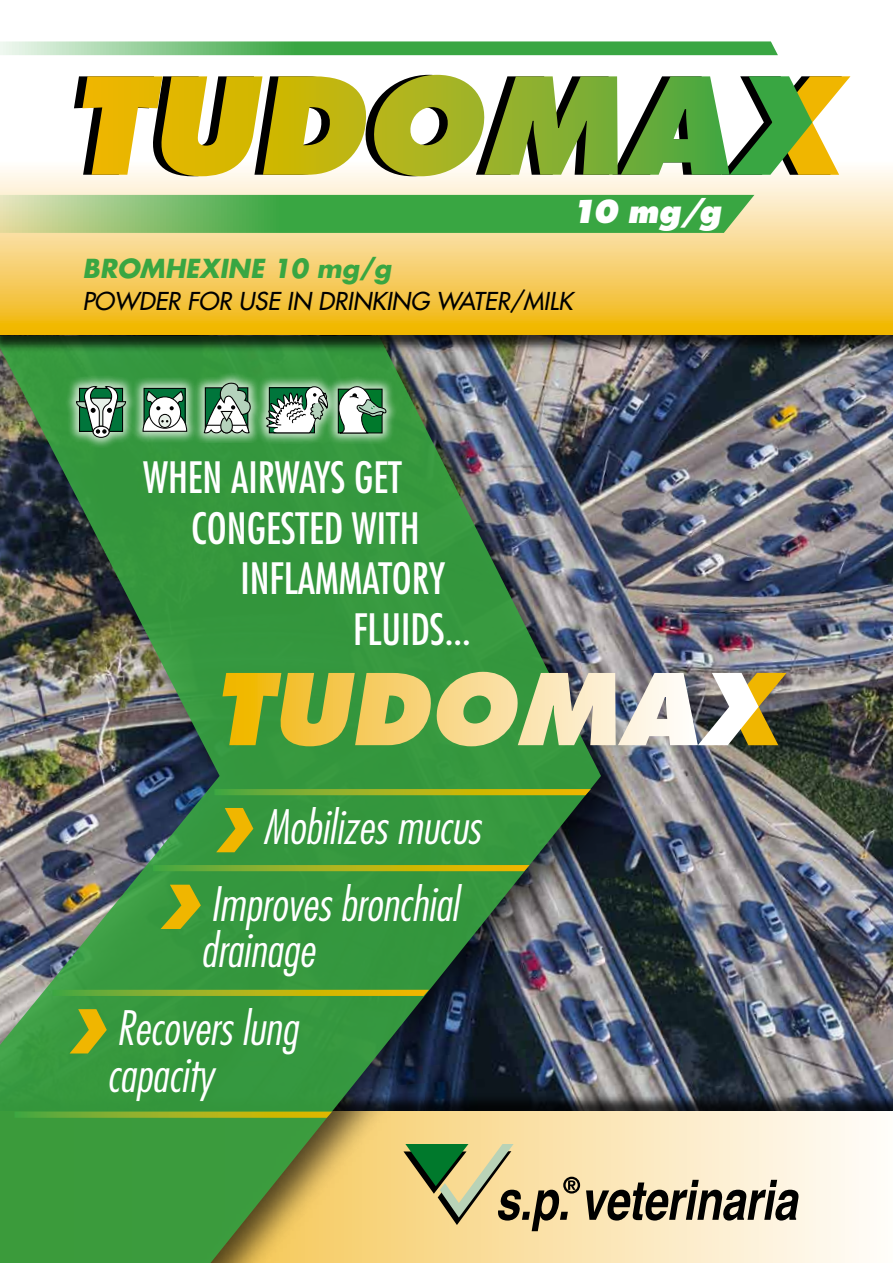
<style>
.page{position:relative;width:893px;height:1263px;background:#fff}
.page>*{position:absolute;margin:0;border:0;box-sizing:border-box;transform-origin:0 0}
.t1{font:italic 300 condensed 46.2px/76.7px "Futura";color:#fff}
.t2{font:condensed 42px "Futura";color:#fff}
.t3{font:italic 800 30.9px "Futura";color:#fff}
.t4{font:italic 700 25.5px "Futura";color:#39a642}
.t5{font:italic 24px "Futura";color:#000}
</style>
<div class="page">
<img style="left:632px;top:353px;width:261px;height:740px">
<div style="left:0;top:1093px;width:893px;height:170px;background:#000;opacity:.75"></div>
<svg style="left:632px;top:1111px;width:261px;height:152px"></svg>
<div style="left:0;top:319px;width:632px;height:944px;background:#000;opacity:.75"></div>
<img style="left:0;top:353px;width:601px;height:910px">
<div style="left:0;top:0;width:893px;height:353px;background:#000;opacity:.75"></div>
<svg style="left:0;top:0;width:893px;height:334px"></svg>
<svg style="left:216px;top:808px;width:37px;height:44px"></svg>
<svg style="left:161px;top:885px;width:40px;height:44px"></svg>
<svg style="left:70px;top:1009px;width:37px;height:44px"></svg>
<svg style="left:222px;top:672px;width:565px;height:74px"></svg>
<svg style="left:586px;top:1180px;width:214px;height:40px"></svg>
<svg style="left:403px;top:1144px;width:177px;height:87px"></svg>
<svg style="left:214px;top:789px;width:377px;height:6px"></svg>
<svg style="left:153px;top:865px;width:377px;height:6px"></svg>
<svg style="left:52px;top:990px;width:377px;height:6px"></svg>
<svg style="left:15px;top:1111px;width:317px;height:7px"></svg>
<svg style="left:82px;top:75px;width:648px;height:101px"></svg>
<svg style="left:721px;top:76px;width:129px;height:99px"></svg>
<svg style="left:0;top:41px;width:778px;height:14px"></svg>
<svg style="left:0;top:195px;width:754px;height:38px"></svg>
<div style="left:63px;top:373px;width:73px;height:75px;background:#fff;opacity:.75"></div>
<svg style="left:93px;top:426px;width:16px;height:11px"></svg>
<div style="left:93px;top:426px;width:17px;height:12px;border:1px solid #000;border-radius:50%"></div>
<svg style="left:76px;top:386px;width:51px;height:48px"></svg>
<div style="left:129px;top:375px;width:68px;height:68px;background:#fff;opacity:.75"></div>
<div style="left:144px;top:388px;width:42px;height:42px;border:1px solid #000"></div>
<svg style="left:142px;top:390px;width:46px;height:42px"></svg>
<div style="left:190px;top:369px;width:70px;height:74px;background:#fff;opacity:.75"></div>
<svg style="left:203px;top:382px;width:48px;height:52px"></svg>
<div style="left:253px;top:373px;width:85px;height:71px;background:#fff;opacity:.75"></div>
<div style="left:324px;top:373px;width:73px;height:71px;background:#fff;opacity:.75"></div>
<svg style="left:266px;top:378px;width:122px;height:56px"></svg>
<p class="t3" style="left:571px;top:191px;width:151px">10 mg/g</p>
<p class="t4" style="left:82px;top:251px;width:310px">BROMHEXINE 10 MG/G</p>
<p class="t5" style="left:82px;top:286px;width:492px">POWDER FOR USE IN DRINKING WATER/MILK</p>
<p class="t2" style="left:143px;top:452px;width:260px">WHEN AIRWAYS GET</p>
<p class="t2" style="left:191px;top:503px;width:230px">CONGESTED WITH</p>
<p class="t2" style="left:240px;top:553px;width:206px">INFLAMMATORY</p>
<p class="t2" style="left:353px;top:604px;width:119px">FLUIDS...</p>
<p class="t1" style="left:210px;top:788px;width:271px;text-indent:52px">Mobilizes mucus<br>Improves bronchial</p>
<p class="t1" style="left:116px;top:911px;width:200px;line-height:78px;text-indent:84px">drainage<br>Recovers lung</p>
<p class="t1" style="left:107px;top:1036px;width:108px">capacity</p>
</div>
